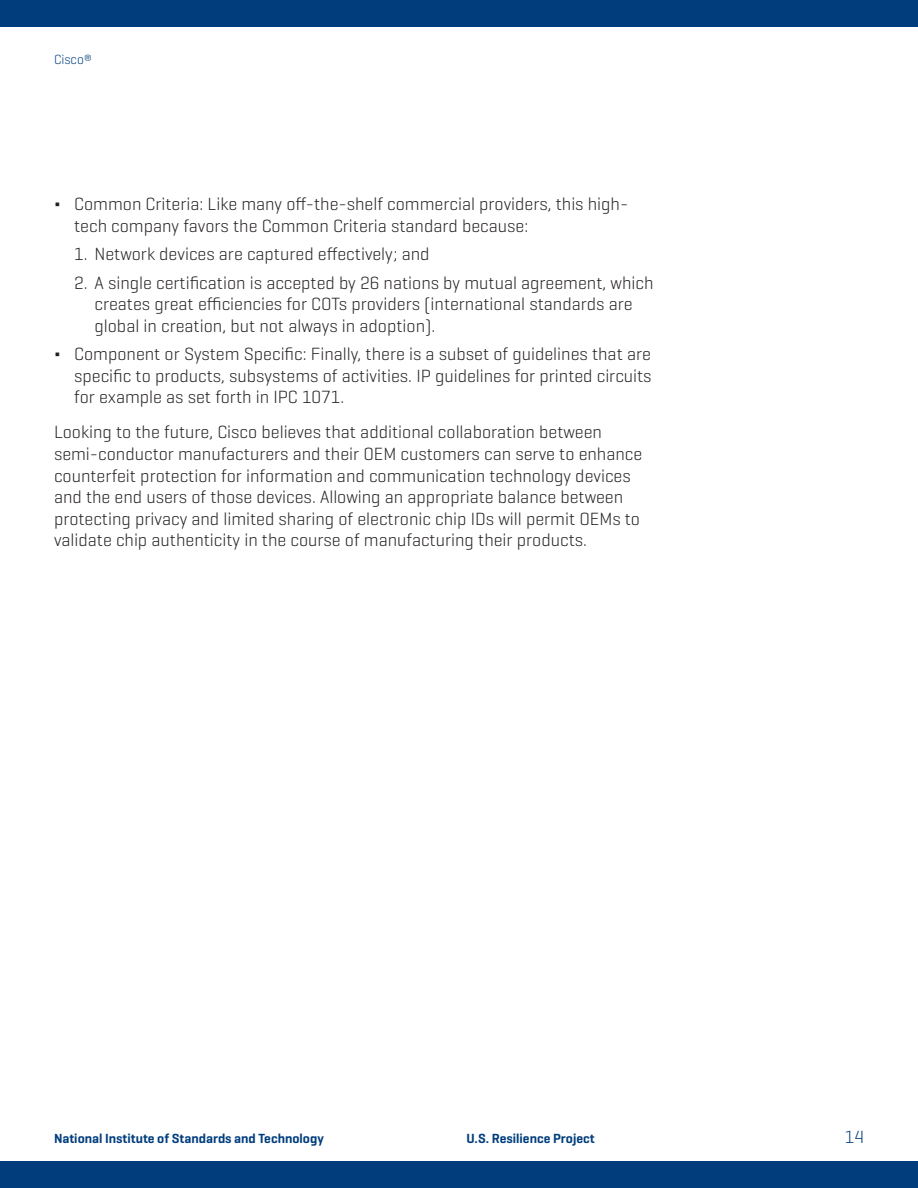
<style>
.page{position:relative;width:918px;height:1188px;background:#fff}
.page>*{position:absolute;margin:0;border:0;box-sizing:border-box;transform-origin:0 0}
.Body_text{font:300 18px/21.6px "Geogrotesque";color:#231f20}
.Bullets{font:300 18px/21.6px "Geogrotesque";color:#231f20}
.t1{font:300 18px "Geogrotesque";color:#013d7d}
.t2{font:600 13.5px "Geogrotesque";color:#013d7d}
.t3{font:300 13.5px "Geogrotesque";color:#013d7d}
</style>
<div class="page">
<div style="left:0;top:1161px;width:918px;height:27px;background:#013d7d"></div>
<div style="left:0;top:0;width:918px;height:27px;background:#013d7d"></div>
<p class="t3" style="left:54px;top:51px;width:40px">Cisco®</p>
<p class="Body_text" style="left:74px;top:193px;width:556px;text-indent:-20px">Δ Common Criteria: Like many off-the-shelf commercial providers, this high&shy;tech company favors the Common Criteria standard because:</p>
<p class="Bullets" style="left:74px;top:243px;width:357px">1. Network devices are captured effectively; and</p>
<p class="Bullets" style="left:94px;top:271px;width:560px;text-indent:-20px">2. A single certification is accepted by 26 nations by mutual agreement, which creates great efficiencies for COTs providers (international standards are global in creation, but not always in adoption).</p>
<p class="Body_text" style="left:74px;top:343px;width:579px;text-align:justify;text-indent:-20px">Δ Component or System Specific: Finally, there is a subset of guidelines that are specific to products, subsystems of activities. IP guidelines for printed circuits for example as set forth in IPC 1071.</p>
<p class="Body_text" style="left:54px;top:421px;width:590px">Looking to the future, Cisco believes that additional collaboration between semi-conductor manufacturers and their OEM customers can serve to enhance counterfeit protection for information and communication technology devices and the end users of those devices. Allowing an appropriate balance between protecting privacy and limited sharing of electronic chip IDs will permit OEMs to validate chip authenticity in the course of manufacturing their products.</p>
<p class="t2" style="left:54px;top:1130px;width:271px">National Institute of Standards and Technology</p>
<p class="t2" style="left:467px;top:1130px;width:130px">U.S. Resilience Project</p>
<p class="t1" style="left:845px;top:1126px;width:21px">14</p>
</div>
